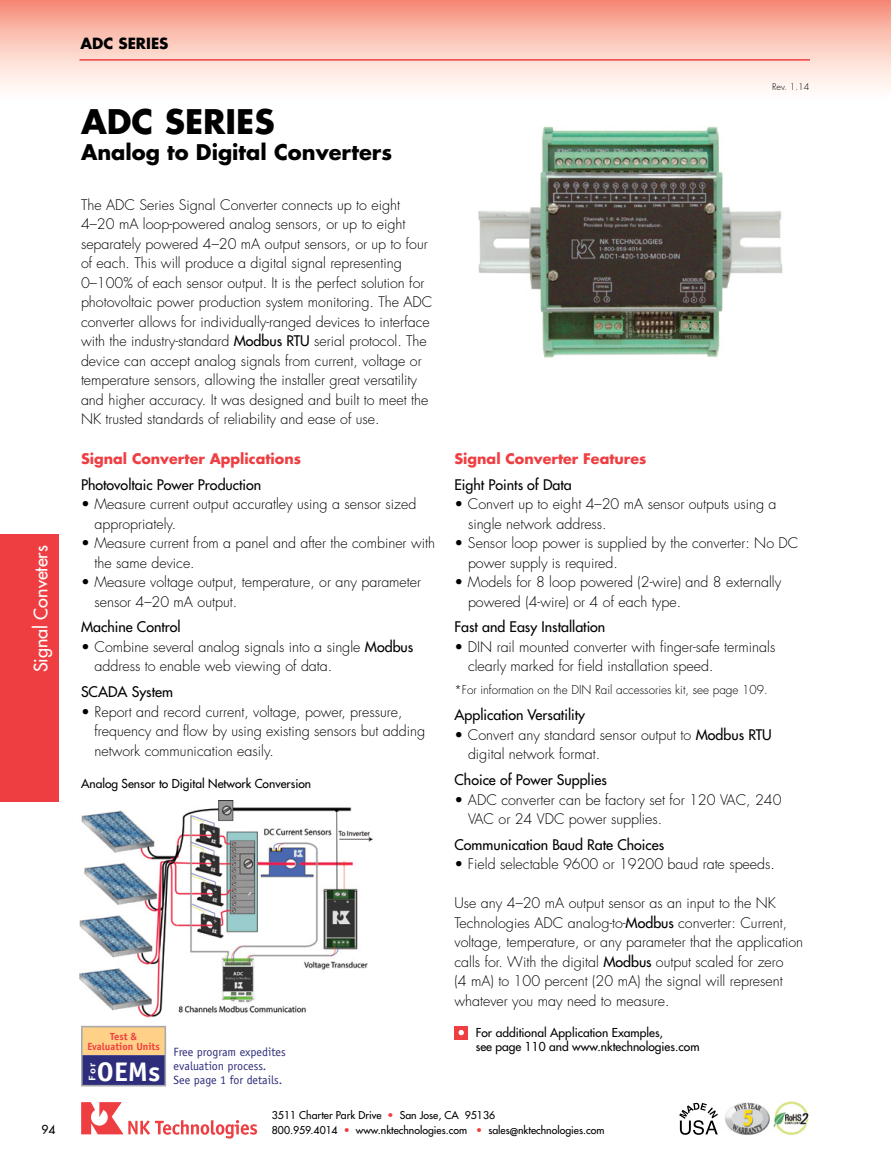
<style>
.page{position:relative;width:891px;height:1175px;background:#fff}
.page>*{position:absolute;margin:0;border:0;box-sizing:border-box;transform-origin:0 0}
.aHeadline{font:700 33px "Futura";color:#000}
.t1{font:700 27px "Officina Sans";color:#fff;scale:1.07 1}
.aHeadline_sub{font:700 21px "Futura";color:#000}
.t2{font:18px "Futura";color:#fff}
.aPage_Header{font:700 15px "Futura";color:#000}
.abullets{font:300 14.25px/19.5px "Futura";color:#000}
.aBody_copy_no_indent{font:300 14.25px/19.5px "Futura";color:#000}
.aBullet_Category{font:14.25px "Futura";color:#000}
.aSubhead_red{font:700 14.25px "Futura";color:#ef3e42}
.aCaption{font:12px/14.4px "Futura";color:#000}
.t3{font:12px/14.4px "Officina Sans";color:#2e2d7b}
.aChart_light{font:300 12px "Futura";color:#000}
.t4{font:10.5px/15px "Futura";color:#000}
.t5{font:700 10.35px/10.4px "Officina Sans";color:#ef3e42;text-align:center}
.t6{font:700 9.45px "Officina Sans";color:#fff;scale:1.21 1}
.aRev_date{font:300 9px "Futura";color:#000}
.s1{font-weight:400}
.s2{color:#ef3e42}
</style>
<div class="page">
<div style="left:0;top:0;width:891px;height:102px;background:linear-gradient(to bottom,#f6927d,#fff)"></div>
<hr style="left:80px;top:59px;width:730px;height:2px;background:#ef3e42">
<svg style="left:81px;top:1025px;width:85px;height:61px;background:#968185"></svg>
<hr style="left:96px;top:1084px;width:70px;height:2px;background:#a7a9ac">
<div style="left:0;top:534px;width:58px;height:268px;background:#ef3e42"></div>
<svg style="left:81px;top:1102px;width:176px;height:36px"></svg>
<svg style="left:679px;top:1102px;width:39px;height:32px"></svg>
<img style="left:725px;top:1102px;width:44px;height:32px">
<img style="left:774px;top:1101px;width:35px;height:34px">
<img style="left:80px;top:800px;width:293px;height:218px">
<img style="left:478px;top:126px;width:305px;height:232px">
<div style="left:454px;top:1025px;width:14px;height:14px;background:#ef3e42"></div>
<svg style="left:459px;top:1029px;width:5px;height:6px"></svg>
<p class="t2" style="left:29px;top:672px;width:129px;rotate:-90deg">Signal Conveters</p>
<p class="aCaption" style="left:41px;top:1122px;width:15px">94</p>
<p class="aPage_Header" style="left:80px;top:32px;width:90px">ADC SERIES</p>
<p class="aHeadline" style="left:81px;top:99px;width:195px">ADC SERIES</p>
<p class="aHeadline_sub" style="left:81px;top:137px;width:313px">Analog to Digital Converters</p>
<p class="aBody_copy_no_indent" style="left:81px;top:195px;width:353px">The ADC Series Signal Converter connects up to eight 4–20 mA loop-powered analog sensors, or up to eight separately powered 4–20 mA output sensors, or up to four of each. This will produce a digital signal representing 0–100% of each sensor output. It is the perfect solution for photovoltaic power production system monitoring. The ADC converter allows for individually-ranged devices to interface with the industry-standard <span class="s1">Modbus RTU</span> serial protocol. The device can accept analog signals from current, voltage or temperature sensors, allowing the installer great versatility and higher accuracy. It was designed and built to meet the NK trusted standards of reliability and ease of use.</p>
<p class="aSubhead_red" style="left:81px;top:448px;width:222px">Signal Converter Applications</p>
<p class="aBullet_Category" style="left:81px;top:475px;width:182px">Photovoltaic Power Production</p>
<p class="abullets" style="left:94px;top:494px;width:323px;text-indent:-14px">• Measure current output accuratley using a sensor sized appropriately.</p>
<p class="abullets" style="left:94px;top:533px;width:342px;text-indent:-14px">• Measure current from a panel and after the combiner with the same device.</p>
<p class="abullets" style="left:94px;top:572px;width:328px;text-indent:-14px">• Measure voltage output, temperature, or any parameter sensor 4–20 mA output.</p>
<p class="aBullet_Category" style="left:81px;top:618px;width:101px">Machine Control</p>
<p class="abullets" style="left:94px;top:637px;width:320px;text-indent:-14px">• Combine several analog signals into a single <span class="s1">Modbus </span>address to enable web viewing of data.</p>
<p class="aBullet_Category" style="left:81px;top:682px;width:94px">SCADA System</p>
<p class="abullets" style="left:94px;top:702px;width:332px;text-indent:-14px">• Report and record current, voltage, power, pressure, frequency and flow by using existing sensors but adding network communication easily.</p>
<p class="aCaption" style="left:81px;top:775px;width:232px">Analog Sensor to Digital Network Conversion</p>
<p class="t5" style="left:87px;top:1031px;width:74px">Test &amp;<br>Evaluation Units</p>
<p class="t6" style="left:87px;top:1080px;width:16px;rotate:-90deg">For</p>
<h2 class="t1" style="left:97px;top:1054px;width:61px">OEMs</h2>
<p class="t3" style="left:174px;top:1044px;width:114px">Free program expedites evaluation process.<br>See page 1 for details.</p>
<p class="aRev_date" style="left:772px;top:81px;width:39px">Rev. 1.14</p>
<p class="aSubhead_red" style="left:454px;top:448px;width:193px">Signal Converter Features</p>
<p class="aBullet_Category" style="left:454px;top:475px;width:119px">Eight Points of Data</p>
<p class="abullets" style="left:468px;top:494px;width:310px;text-indent:-14px">• Convert up to eight 4–20 mA sensor outputs using a single network address.</p>
<p class="abullets" style="left:468px;top:533px;width:332px;text-indent:-14px">• Sensor loop power is supplied by the converter: No DC power supply is required.</p>
<p class="abullets" style="left:468px;top:572px;width:315px;text-indent:-14px">• Models for 8 loop powered (2-wire) and 8 externally powered (4-wire) or 4 of each type.</p>
<p class="aBullet_Category" style="left:454px;top:618px;width:152px">Fast and Easy Installation</p>
<p class="abullets" style="left:468px;top:637px;width:309px;text-indent:-14px">• DIN rail mounted converter with finger-safe terminals clearly marked for field installation speed.</p>
<p class="aChart_light" style="left:454px;top:682px;width:315px">*For information on the DIN Rail accessories kit, see page 109.</p>
<p class="aBullet_Category" style="left:454px;top:705px;width:132px">Application Versatility</p>
<p class="abullets" style="left:468px;top:725px;width:305px;text-indent:-14px">• Convert any standard sensor output to <span class="s1">Modbus RTU </span>digital network format.</p>
<p class="aBullet_Category" style="left:454px;top:770px;width:154px">Choice of Power Supplies</p>
<p class="abullets" style="left:468px;top:789px;width:315px;text-indent:-14px">• ADC converter can be factory set for 120 VAC, 240<br>VAC or 24 VDC power supplies.</p>
<p class="aBullet_Category" style="left:454px;top:835px;width:211px">Communication Baud Rate Choices</p>
<p class="abullets" style="left:454px;top:854px;width:322px">• Field selectable 9600 or 19200 baud rate speeds.</p>
<p class="aBody_copy_no_indent" style="left:454px;top:893px;width:350px">Use any 4–20 mA output sensor as an input to the NK Technologies ADC analog-to-<span class="s1">Modbus</span> converter: Current, voltage, temperature, or any parameter that the application calls for. With the digital <span class="s1">Modbus</span> output scaled for zero<br>(4 mA) to 100 percent (20 mA) the signal will represent whatever you may need to measure.</p>
<p class="aCaption" style="left:476px;top:1025px;width:225px">For additional Application Examples,<br>see page 110 and www.nktechnologies.com</p>
<p class="t4" style="left:272px;top:1108px;width:334px">3511 Charter Park Drive <span class="s2">•</span> San Jose, CA 95136<br>800.959.4014 <span class="s2">•</span> www.nktechnologies.com <span class="s2">•</span> sales@nktechnologies.com</p>
</div>
